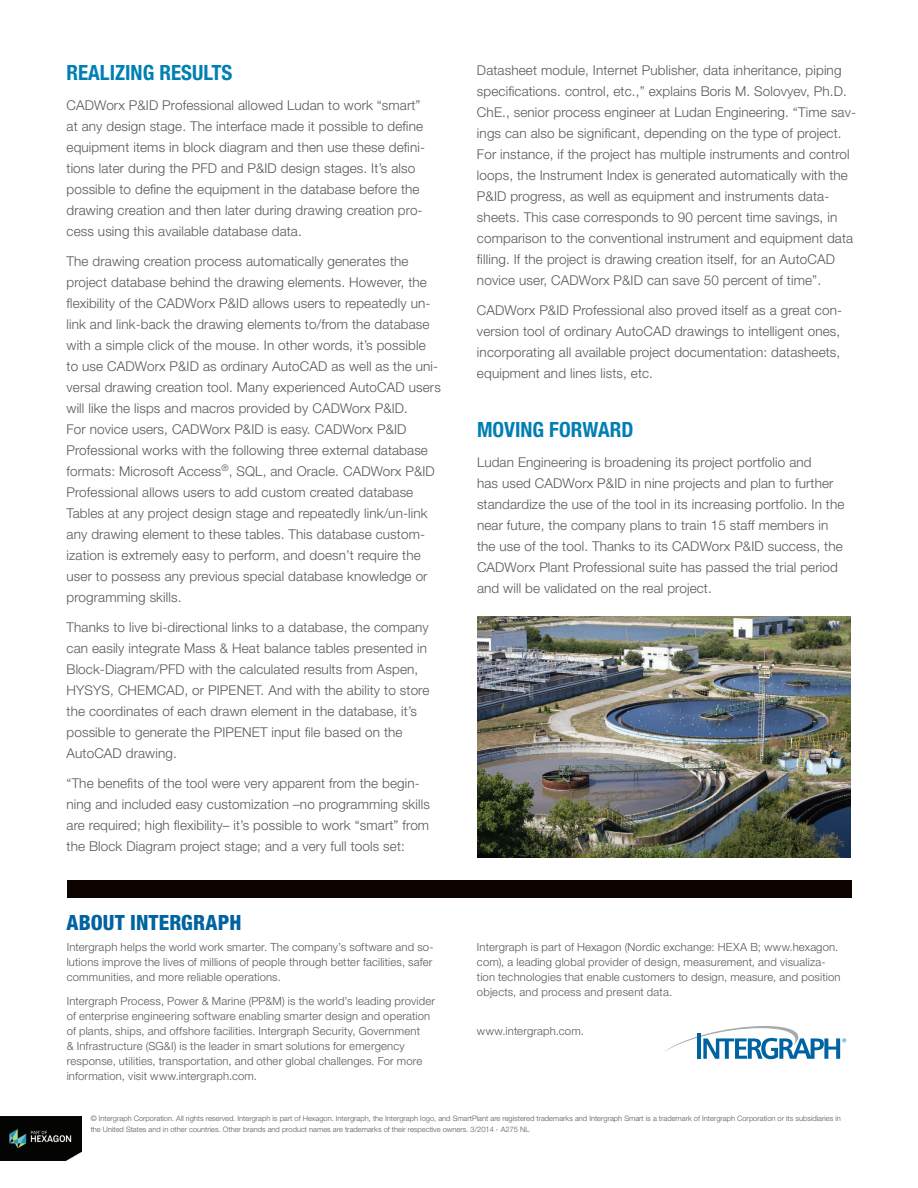
<style>
.page{position:relative;width:918px;height:1188px;background:#fff}
.page>*{position:absolute;margin:0;border:0;box-sizing:border-box;transform-origin:0 0}
.t1{font:700 condensed 21px "Helvetica Neue LT Std";color:#007fb4}
.t2{font:800 condensed 21px "Helvetica Neue LT Std";letter-spacing:.005em;color:#0063a1}
.t3{font:300 13.5px/21px "Helvetica Neue LT Std";letter-spacing:.01em;color:#57585a}
.t4{font:300 11.25px/15px "Helvetica Neue LT Std";letter-spacing:.015em;color:#57585a}
.t5{font:300 7.5px/10.5px "Helvetica Neue LT Std";color:#57585a}
</style>
<div class="page">
<div style="left:67px;top:880px;width:784px;height:18px;background:#0d0401"></div>
<svg style="left:665px;top:1026px;width:181px;height:33px"></svg>
<img style="left:477px;top:617px;width:373px;height:241px">
<img style="left:0;top:1116px;width:82px;height:44px">
<h1 class="t1" style="left:67px;top:60px;width:168px">REALIZING RESULTS</h1>
<p class="t3" style="left:67px;top:94px;width:360px">CADWorx P&amp;ID Professional allowed Ludan to work “smart” at any design stage. The interface made it possible to define equipment items in block diagram and then use these defini&shy;tions later during the PFD and P&amp;ID design stages. It’s also possible to define the equipment in the database before the drawing creation and then later during drawing creation pro&shy;cess using this available database data.</p>
<p class="t3" style="left:67px;top:250px;width:376px">The drawing creation process automatically generates the project database behind the drawing elements. However, the flexibility of the CADWorx P&amp;ID allows users to repeatedly un&shy;link and link-back the drawing elements to/from the database with a simple click of the mouse. In other words, it’s possible<br>to use CADWorx P&amp;ID as ordinary AutoCAD as well as the uni&shy;versal drawing creation tool. Many experienced AutoCAD users will like the lisps and macros provided by CADWorx P&amp;ID.<br>For novice users, CADWorx P&amp;ID is easy. CADWorx P&amp;ID Professional works with the following three external database formats: Microsoft Access<sup>®</sup>, SQL, and Oracle. CADWorx P&amp;ID Professional allows users to add custom created database Tables at any project design stage and repeatedly link/un-link any drawing element to these tables. This database custom&shy;ization is extremely easy to perform, and doesn’t require the user to possess any previous special database knowledge or programming skills.</p>
<p class="t3" style="left:67px;top:616px;width:364px">Thanks to live bi-directional links to a database, the company can easily integrate Mass &amp; Heat balance tables presented in Block-Diagram/PFD with the calculated results from Aspen, HYSYS, CHEMCAD, or PIPENET. And with the ability to store the coordinates of each drawn element in the database, it’s possible to generate the PIPENET input file based on the AutoCAD drawing.</p>
<p class="t3" style="left:67px;top:772px;width:365px">“The benefits of the tool were very apparent from the begin&shy;ning and included easy customization –no programming skills are required; high flexibility– it’s possible to work “smart” from the Block Diagram project stage; and a very full tools set:</p>
<h1 class="t2" style="left:67px;top:909px;width:176px">ABOUT INTERGRAPH</h1>
<p class="t4" style="left:67px;top:939px;width:368px;text-align:justify">Intergraph helps the world work smarter. The company’s software and so&shy;lutions improve the lives of millions of people through better facilities, safer communities, and more reliable operations.</p>
<p class="t4" style="left:67px;top:993px;width:370px">Intergraph Process, Power &amp; Marine (PP&amp;M) is the world’s leading provider of enterprise engineering software enabling smarter design and operation of plants, ships, and offshore facilities. Intergraph Security, Government<br>&amp; Infrastructure (SG&amp;I) is the leader in smart solutions for emergency response, utilities, transportation, and other global challenges. For more information, visit www.intergraph.com.</p>
<p class="t3" style="left:477px;top:59px;width:381px">Datasheet module, Internet Publisher, data inheritance, piping specifications. control, etc.,” explains Boris M. Solovyev, Ph.D.<br>ChE., senior process engineer at Ludan Engineering. “Time sav&shy;ings can also be significant, depending on the type of project.<br>For instance, if the project has multiple instruments and control loops, the Instrument Index is generated automatically with the P&amp;ID progress, as well as equipment and instruments data&shy;sheets. This case corresponds to 90 percent time savings, in comparison to the conventional instrument and equipment data filling. If the project is drawing creation itself, for an AutoCAD novice user, CADWorx P&amp;ID can save 50 percent of time”.</p>
<p class="t3" style="left:477px;top:299px;width:367px">CADWorx P&amp;ID Professional also proved itself as a great con&shy;version tool of ordinary AutoCAD drawings to intelligent ones, incorporating all available project documentation: datasheets, equipment and lines lists, etc.</p>
<h1 class="t1" style="left:477px;top:417px;width:158px">MOVING FORWARD</h1>
<p class="t3" style="left:477px;top:452px;width:369px">Ludan Engineering is broadening its project portfolio and<br>has used CADWorx P&amp;ID in nine projects and plan to further standardize the use of the tool in its increasing portfolio. In the near future, the company plans to train 15 staff members in the use of the tool. Thanks to its CADWorx P&amp;ID success, the CADWorx Plant Professional suite has passed the trial period and will be validated on the real project.</p>
<p class="t4" style="left:477px;top:939px;width:365px">Intergraph is part of Hexagon (Nordic exchange: HEXA B; www.hexagon. com), a leading global provider of design, measurement, and visualiza&shy;tion technologies that enable customers to design, measure, and position objects, and process and present data.</p>
<p class="t4" style="left:477px;top:1023px;width:108px">www.intergraph.com.</p>
<p class="t5" style="left:91px;top:1113px;width:752px">© Intergraph Corporation. All rights reserved. Intergraph is part of Hexagon. Intergraph, the Intergraph logo, and SmartPlant are registered trademarks and Intergraph Smart is a trademark of Intergraph Corporation or its subsidiaries in the United States and in other countries. Other brands and product names are trademarks of their respective owners. 3/2014 - A275 NL</p>
</div>
